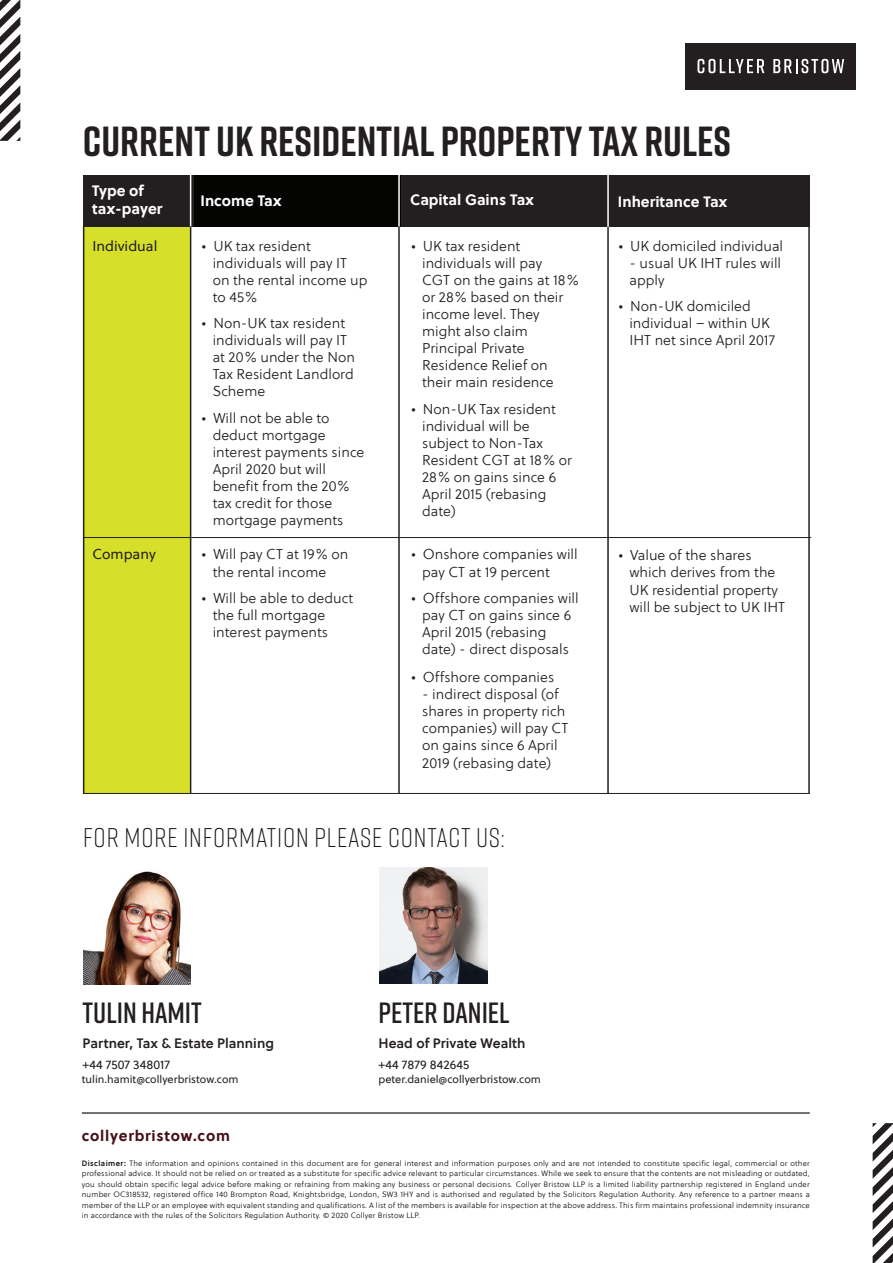
<style>
.page{position:relative;width:893px;height:1263px;background:#fff}
.page>*{position:absolute;margin:0;border:0;box-sizing:border-box;transform-origin:0 0}
.t1{font:700 42px "Rift";color:#231f20}
.t2{font:600 29.25px "Rift";color:#231f20}
.t3{font:300 27px "Rift";letter-spacing:.03em;color:#171717}
.t4{font:700 15px/18px "Soleil W01";color:#fff}
.t5{font:700 15px "Soleil W01";letter-spacing:.05em;color:#470f19}
.t6{font:300 14.25px/17.1px "Soleil W01";color:#231f20}
.t7{font:14.25px "Soleil W01";color:#231f20}
.t8{font:600 13.65px "Soleil W01";color:#231f20}
.t9{font:12.3px "Soleil W01";color:#231f20}
.t10{font:10.95px "Soleil W01";color:#231f20}
.t11{font:300 7.8px/10.5px "Soleil W01";letter-spacing:.02em;color:#0b0e11;text-align:justify}
.s1{font-weight:600}
</style>
<div class="page">
<div style="left:83px;top:226px;width:108px;height:568px;background:#d6df29"></div>
<div style="left:607px;top:176px;width:203px;height:51px;background:#231f20"></div>
<div style="left:398px;top:176px;width:209px;height:51px;background:#231f20"></div>
<div style="left:190px;top:176px;width:211px;height:51px;background:#040503"></div>
<div style="left:83px;top:176px;width:110px;height:51px;background:#231f20"></div>
<hr style="left:190px;top:172px;width:1px;height:55px;background:#fff">
<hr style="left:398px;top:172px;width:2px;height:55px;background:#fff">
<hr style="left:607px;top:172px;width:2px;height:55px;background:#fff">
<hr style="left:190px;top:227px;width:1px;height:567px;background:#231f20">
<hr style="left:83px;top:227px;width:1px;height:567px;background:#231f20">
<hr style="left:398px;top:227px;width:2px;height:567px;background:#231f20">
<hr style="left:607px;top:227px;width:2px;height:567px;background:#231f20">
<hr style="left:808px;top:227px;width:2px;height:567px;background:#231f20">
<hr style="left:84px;top:537px;width:727px;height:1px;background:#231f20">
<hr style="left:83px;top:793px;width:727px;height:1px;background:#231f20">
<img style="left:380px;top:867px;width:107px;height:117px">
<img style="left:84px;top:871px;width:107px;height:114px">
<div style="left:686px;top:43px;width:170px;height:46px;background:#231f20"></div>
<svg style="left:697px;top:59px;width:67px;height:14px"></svg>
<svg style="left:773px;top:59px;width:71px;height:14px"></svg>
<svg style="left:0;top:0;width:20px;height:141px"></svg>
<svg style="left:873px;top:1123px;width:20px;height:140px"></svg>
<hr style="left:82px;top:1112px;width:728px;height:1px;background:#040503">
<h1 class="t1" style="left:83px;top:111px;width:649px">CURRENT UK RESIDENTIAL PROPERTY TAX RULES</h1>
<p class="t4" style="left:92px;top:181px;width:72px">Type of tax-payer</p>
<p class="t4" style="left:201px;top:191px;width:83px">Income Tax</p>
<p class="t4" style="left:410px;top:191px;width:126px">Capital Gains Tax</p>
<p class="t4" style="left:618px;top:192px;width:111px">Inheritance Tax</p>
<p class="t7" style="left:92px;top:237px;width:66px">Individual</p>
<p class="t6" style="left:213px;top:237px;width:156px;text-indent:-11px">• UK tax resident individuals will pay IT on the rental income up to 45%</p>
<p class="t6" style="left:213px;top:315px;width:144px;text-indent:-11px">• Non-UK tax resident individuals will pay IT at 20% under the Non<br>Tax Resident Landlord<br>Scheme</p>
<p class="t6" style="left:213px;top:409px;width:153px;text-indent:-11px">• Will not be able to deduct mortgage interest payments since<br>April 2020 but will benefit from the 20% tax credit for those mortgage payments</p>
<p class="t6" style="left:213px;top:546px;width:137px;text-indent:-11px">• Will pay CT at 19% on the rental income</p>
<p class="t6" style="left:213px;top:589px;width:142px;text-indent:-11px">• Will be able to deduct the full mortgage interest payments</p>
<p class="t6" style="left:619px;top:237px;width:166px">• UK domiciled individual</p>
<p class="t6" style="left:629px;top:255px;width:153px">- usual UK IHT rules will apply</p>
<p class="t6" style="left:629px;top:298px;width:147px;text-indent:-11px">• Non-UK domiciled individual – within UK<br>IHT net since April 2017</p>
<p class="t6" style="left:422px;top:237px;width:158px;text-indent:-11px">• UK tax resident individuals will pay<br>CGT on the gains at 18% or 28% based on their income level. They might also claim<br>Principal Private<br>Residence Relief on their main residence</p>
<p class="t6" style="left:422px;top:400px;width:151px;text-indent:-11px">• Non-UK Tax resident individual will be subject to Non-Tax<br>Resident CGT at 18% or<br>28% on gains since 6<br>April 2015 (rebasing date)</p>
<p class="t6" style="left:422px;top:546px;width:157px;text-indent:-11px">• Onshore companies will pay CT at 19 percent</p>
<p class="t6" style="left:422px;top:589px;width:158px;text-indent:-11px">• Offshore companies will pay CT on gains since 6<br>April 2015 (rebasing date) - direct disposals</p>
<p class="t6" style="left:411px;top:668px;width:144px">• Offshore companies</p>
<p class="t6" style="left:422px;top:685px;width:148px">- indirect disposal (of shares in property rich companies) will pay CT on gains since 6 April<br>2019 (rebasing date)</p>
<p class="t7" style="left:92px;top:546px;width:65px">Company</p>
<p class="t6" style="left:629px;top:547px;width:157px;text-indent:-11px">• Value of the shares which derives from the<br>UK residential property will be subject to UK IHT</p>
<h3 class="t3" style="left:83px;top:818px;width:423px">FOR MORE INFORMATION PLEASE CONTACT US:</h3>
<h2 class="t2" style="left:83px;top:992px;width:121px">TULIN HAMIT</h2>
<p class="t8" style="left:83px;top:1035px;width:193px">Partner, Tax &amp; Estate Planning</p>
<p class="t9" style="left:83px;top:1057px;width:89px">+44 7507 348017</p>
<p class="t10" style="left:82px;top:1072px;width:158px">tulin.hamit@collyerbristow.com</p>
<p class="t5" style="left:82px;top:1126px;width:150px">collyerbristow.com</p>
<h2 class="t2" style="left:379px;top:992px;width:133px">PETER DANIEL</h2>
<p class="t8" style="left:379px;top:1035px;width:148px">Head of Private Wealth</p>
<p class="t9" style="left:379px;top:1057px;width:92px">+44 7879 842645</p>
<p class="t10" style="left:379px;top:1072px;width:164px">peter.daniel@collyerbristow.com</p>
<p class="t11" style="left:82px;top:1158px;width:729px"><span class="s1">Disclaimer:</span> The information and opinions contained in this document are for general interest and information purposes only and are not intended to constitute specific legal, commercial or other professional advice. It should not be relied on or treated as a substitute for specific advice relevant to particular circumstances. While we seek to ensure that the contents are not misleading or outdated, you should obtain specific legal advice before making or refraining from making any business or personal decisions. Collyer Bristow LLP is a limited liability partnership registered in England under number OC318532, registered office 140 Brompton Road, Knightsbridge, London, SW3 1HY and is authorised and regulated by the Solicitors Regulation Authority. Any reference to a partner means a member of the LLP or an employee with equivalent standing and qualifications. A list of the members is available for inspection at the above address. This firm maintains professional indemnity insurance in accordance with the rules of the Solicitors Regulation Authority. © 2020 Collyer Bristow LLP.</p>
</div>
